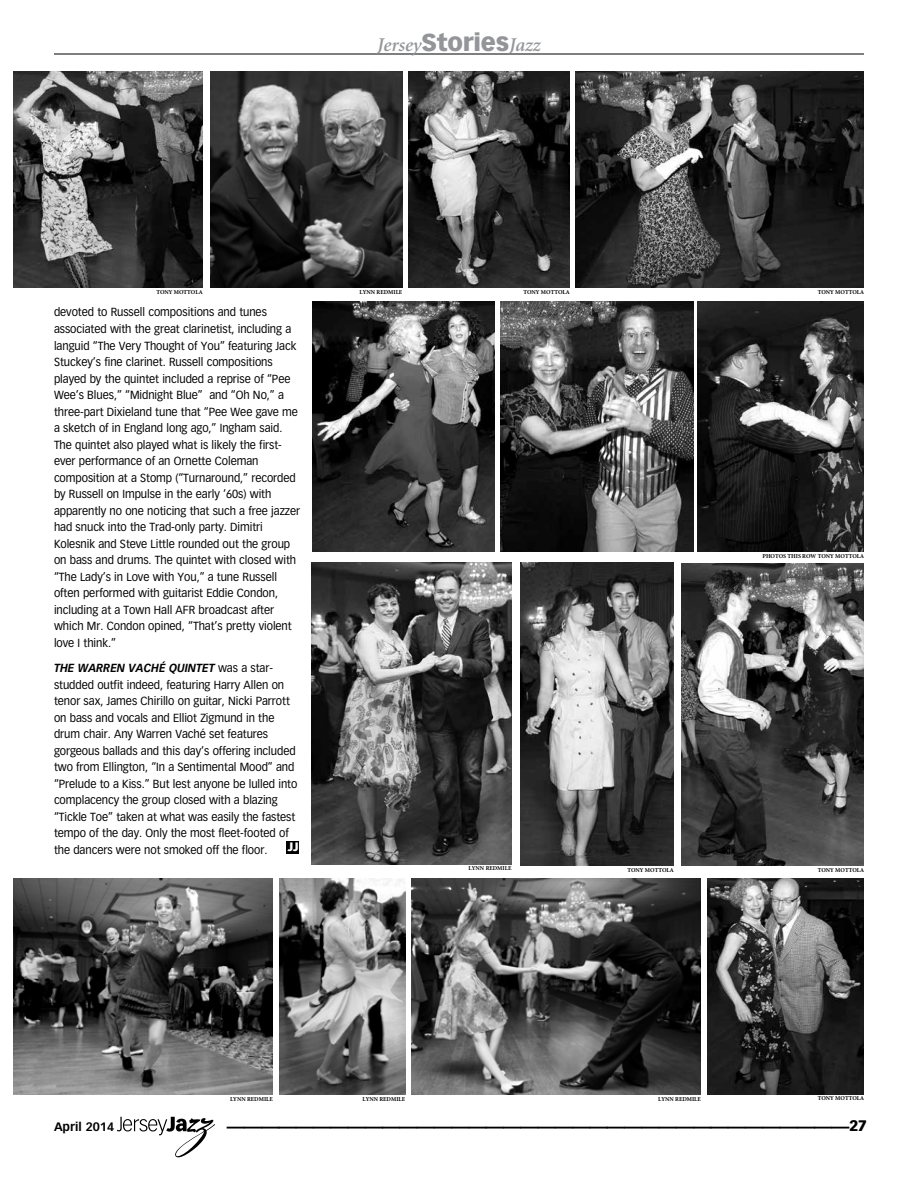
<style>
.page{position:relative;width:918px;height:1188px;background:#fff}
.page>*{position:absolute;margin:0;border:0;box-sizing:border-box;transform-origin:0 0}
.t1{font:700 36px "Vectora LH";color:#000}
.t2{font:italic 600 19.5px "Minion";letter-spacing:-.005em;color:#939598}
.t3{font:900 15px "Vectora LH";color:#000}
.t4{font:700 12px "Vectora LH";color:#000}
.t5{font:900 12px "Vectora LH";color:#fff}
.t6{font:11.55px/16.5px "Vectora LH";letter-spacing:-.005em;color:#000;scale:.95 1}
.t7{font:700 6px "Minion";color:#000}
.s1{font-family:"Vectora LH";font-weight:900;font-style:normal;font-size:24px}
.s2{font-weight:700;font-style:italic}
</style>
<div class="page">
<hr style="left:54px;top:54px;width:810px;height:1px;background:#000">
<svg style="left:117px;top:1117px;width:98px;height:40px"></svg>
<div style="left:286px;top:841px;width:13px;height:13px;background:#000"></div>
<img style="left:210px;top:71px;width:192px;height:216px">
<img style="left:312px;top:301px;width:183px;height:251px">
<img style="left:412px;top:878px;width:289px;height:216px">
<img style="left:14px;top:878px;width:259px;height:216px">
<img style="left:708px;top:878px;width:156px;height:216px">
<img style="left:280px;top:878px;width:125px;height:216px">
<img style="left:312px;top:562px;width:200px;height:302px">
<img style="left:698px;top:301px;width:166px;height:251px">
<img style="left:409px;top:71px;width:160px;height:216px">
<img style="left:576px;top:71px;width:288px;height:216px">
<img style="left:14px;top:71px;width:188px;height:216px">
<img style="left:682px;top:563px;width:182px;height:303px">
<img style="left:520px;top:563px;width:154px;height:302px">
<img style="left:500px;top:301px;width:194px;height:251px">
<h2 class="t2" style="left:377px;top:35px;width:165px">Jersey<span class="s1">STORIES</span>Jazz</h2>
<p class="t7" style="left:156px;top:289px;width:6px">TON</p>
<p class="t7" style="left:169px;top:289px;width:11px">Y MOTTOLA</p>
<p class="t7" style="left:360px;top:289px;width:41px">LYNN REDMILE</p>
<p class="t7" style="left:523px;top:289px;width:6px">TON</p>
<p class="t7" style="left:536px;top:289px;width:11px">Y MOTTOLA</p>
<p class="t7" style="left:818px;top:289px;width:6px">TON</p>
<p class="t7" style="left:830px;top:289px;width:11px">Y MOTTOLA</p>
<p class="t6" style="left:54px;top:304px;width:261px">devoted to Russell compositions and tunes associated with the great clarinetist, including a languid “The Very Thought of You” featuring Jack Stuckey’s fine clarinet. Russell compositions played by the quintet included a reprise of “Pee Wee’s Blues,” “Midnight Blue” and “Oh No,” a three-part Dixieland tune that “Pee Wee gave me a sketch of in England long ago,” Ingham said.<br>The quintet also played what is likely the first&shy;ever performance of an Ornette Coleman composition at a Stomp (“Turnaround,” recorded by Russell on Impulse in the early ‘60s) with apparently no one noticing that such a free jazzer had snuck into the Trad-only party. Dimitri Kolesnik and Steve Little rounded out the group on bass and drums. The quintet with closed with “The Lady’s in Love with You,” a tune Russell often performed with guitarist Eddie Condon, including at a Town Hall AFR broadcast after which Mr. Condon opined, “That’s pretty violent love I think.”</p>
<p class="t6" style="left:54px;top:660px;width:258px"><span class="s2">THE WARREN VACHÉ QUINTET</span> was a star&shy;studded outfit indeed, featuring Harry Allen on tenor sax, James Chirillo on guitar, Nicki Parrott on bass and vocals and Elliot Zigmund in the drum chair. Any Warren Vaché set features gorgeous ballads and this day’s offering included two from Ellington, “In a Sentimental Mood” and “Prelude to a Kiss.” But lest anyone be lulled into complacency the group closed with a blazing “Tickle Toe” taken at what was easily the fastest tempo of the day. Only the most fleet-footed of the dancers were not smoked off the floor.</p>
<p class="t5" style="left:288px;top:839px;width:13px">JJ</p>
<p class="t7" style="left:762px;top:553px;width:5px">PHOTOS</p>
<p class="t7" style="left:788px;top:553px;width:21px">THISROW</p>
<p class="t7" style="left:818px;top:553px;width:6px">TON</p>
<p class="t7" style="left:830px;top:553px;width:11px">Y MOTTOLA</p>
<p class="t7" style="left:469px;top:865px;width:41px">LYNN REDMILE</p>
<p class="t7" style="left:627px;top:867px;width:6px">TON</p>
<p class="t7" style="left:640px;top:867px;width:11px">Y MOTTOLA</p>
<p class="t7" style="left:818px;top:867px;width:6px">TON</p>
<p class="t7" style="left:830px;top:867px;width:11px">Y MOTTOLA</p>
<p class="t7" style="left:230px;top:1096px;width:41px">LYNN REDMILE</p>
<p class="t7" style="left:362px;top:1096px;width:41px">LYNN REDMILE</p>
<p class="t7" style="left:658px;top:1096px;width:41px">LYNN REDMILE</p>
<p class="t7" style="left:818px;top:1095px;width:6px">TON</p>
<p class="t7" style="left:830px;top:1095px;width:11px">Y MOTTOLA</p>
<p class="t4" style="left:54px;top:1120px;width:62px">April 2014</p>
<h1 class="t1" style="left:227px;top:1089px;width:624px">____________________________________</h1>
<p class="t3" style="left:849px;top:1117px;width:19px">27</p>
</div>
